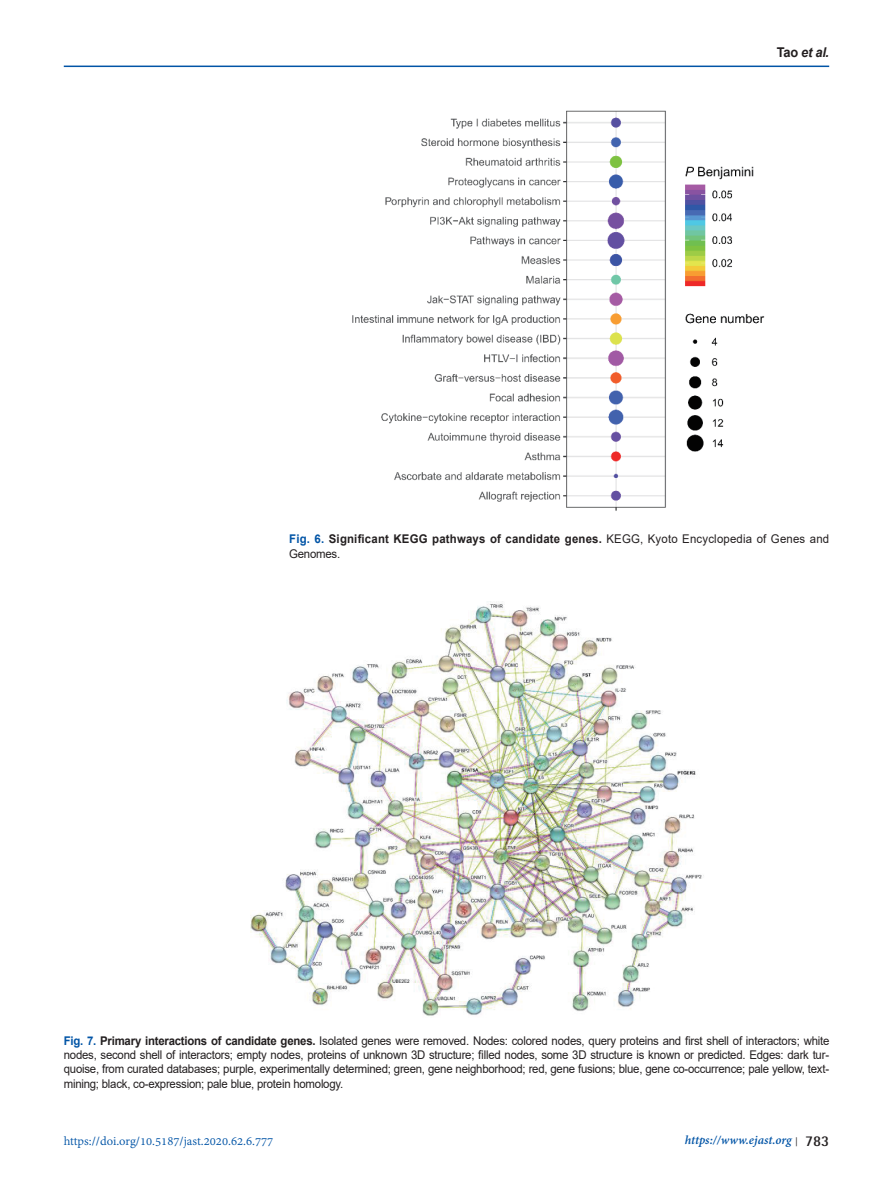
<style>
.page{position:relative;width:893px;height:1191px;background:#fff}
.page>*{position:absolute;margin:0;border:0;box-sizing:border-box;transform-origin:0 0}
.t1{font:13.5px "Adobe Devanagari";color:#0154a6}
.t2{font:italic 700 13.5px "Adobe Devanagari";color:#0154a6}
.t3{font:italic 700 13.5px "Arial";color:#231f20;scale:.95 1}
.table_title{font:12px/14.4px "Arial";letter-spacing:-.02em;color:#231f20;text-align:justify;scale:.95 1}
.table_title-2{font:700 12px/14.4px "Arial";letter-spacing:.015em;color:#231f20;scale:.95 1}
.s1{font-style:normal}
.s2{color:#0154a6}
.s3{font-weight:400}
.s4{font-weight:700;color:#0154a6}
.s5{font-weight:700}
.s6{font-family:"Shonar Bangla";font-style:normal;font-size:12px;color:#231f20}
.s7{font-family:"Rotis Semi Sans Std";font-style:normal;font-size:15px;color:#231f20}
</style>
<div class="page">
<hr style="left:64px;top:66px;width:765px;height:1px;background:#0154a6">
<img style="left:352px;top:110px;width:413px;height:401px">
<img style="left:250px;top:602px;width:454px;height:414px">
<p class="t3" style="left:777px;top:43px;width:57px"><span class="s1">Tao</span> et al.</p>
<p class="table_title-2" style="left:289px;top:532px;width:570px"><span class="s2">Fig. 6.</span> Significant KEGG pathways of candidate genes. <span class="s3">KEGG, Kyoto Encyclopedia of Genes and<br>Genomes.</span></p>
<p class="table_title" style="left:64px;top:1033px;width:807px"><span class="s4">Fig. 7.</span> <span class="s5">Primary interactions of candidate genes.</span> Isolated genes were removed. Nodes: colored nodes, query proteins and first shell of interactors; white nodes, second shell of interactors; empty nodes, proteins of unknown 3D structure; filled nodes, some 3D structure is known or predicted. Edges: dark tur&shy;quoise, from curated databases; purple, experimentally determined; green, gene neighborhood; red, gene fusions; blue, gene co-occurrence; pale yellow, text&shy;mining; black, co-expression; pale blue, protein homology.</p>
<p class="t1" style="left:64px;top:1133px;width:211px">https://doi.org/10.5187/jast.2020.62.6.777</p>
<p class="t2" style="left:685px;top:1132px;width:146px">https://www.ejast.org <span class="s6">|</span> <span class="s7">783</span></p>
</div>
